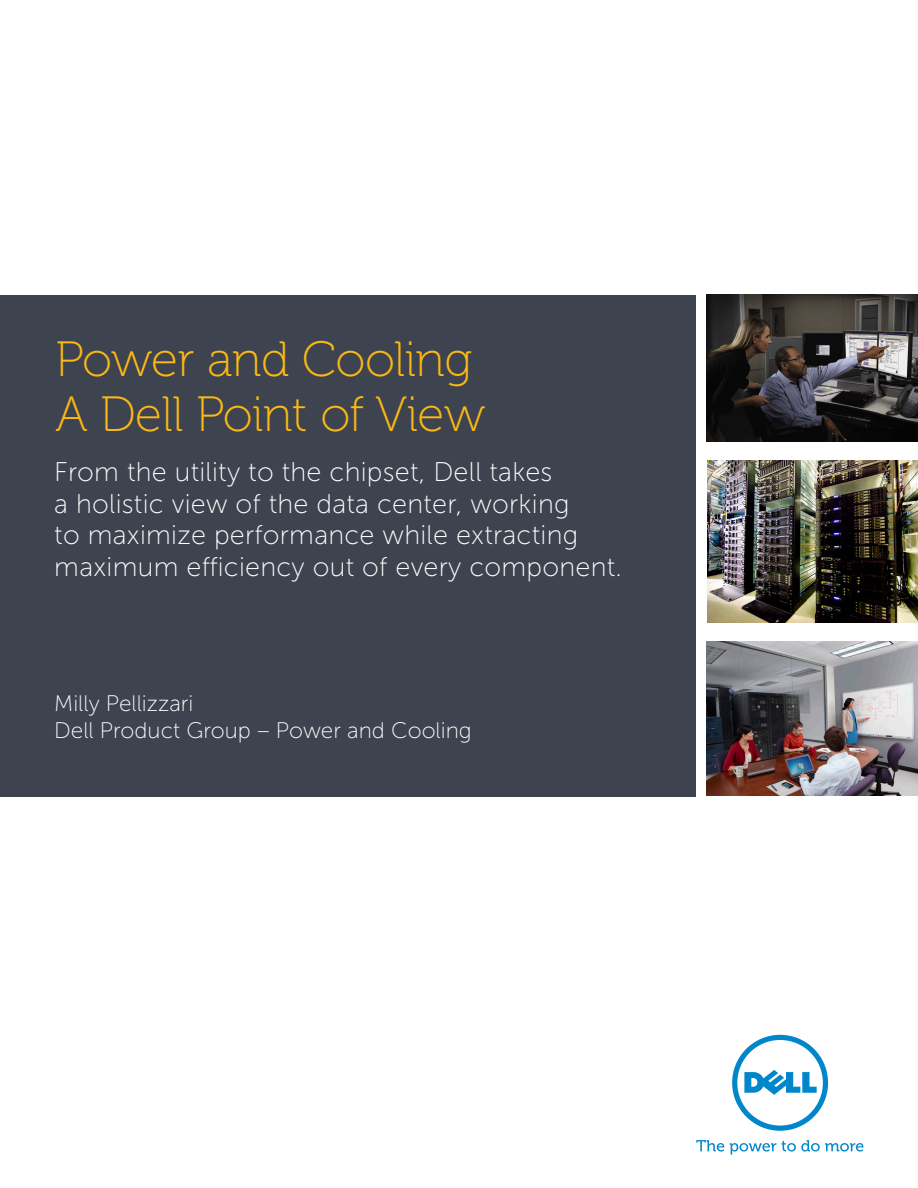
<style>
.page{position:relative;width:918px;height:1188px;background:#fff}
.page>*{position:absolute;margin:0;border:0;box-sizing:border-box;transform-origin:0 0}
.t1{font:49.5px "Museo For Dell 100";letter-spacing:-.01em;color:#fcb814}
.Tagline{font:27px/31.5px "Museo Sans For Dell 100";letter-spacing:.01em;color:#fff}
.t2{font:22.5px "Museo Sans For Dell 100";color:#fff}
</style>
<div class="page">
<svg style="left:732px;top:1035px;width:96px;height:96px"></svg>
<svg style="left:696px;top:1140px;width:28px;height:12px"></svg>
<svg style="left:730px;top:1143px;width:46px;height:12px"></svg>
<svg style="left:782px;top:1140px;width:81px;height:12px"></svg>
<img style="left:706px;top:641px;width:212px;height:155px">
<img style="left:707px;top:294px;width:211px;height:148px">
<img style="left:707px;top:461px;width:211px;height:162px">
<div style="left:0;top:295px;width:695px;height:502px;background:#3e444f"></div>
<p class="t1" style="left:55px;top:333px;width:418px">Power and Cooling</p>
<p class="t1" style="left:55px;top:388px;width:431px">A Dell Point of View</p>
<p class="Tagline" style="left:54px;top:456px;width:569px">From the utility to the chipset, Dell takes<br>a holistic view of the data center, working<br>to maximize performance while extracting maximum efficiency out of every component.</p>
<p class="t2" style="left:54px;top:691px;width:141px">Milly Pellizzari</p>
<p class="t2" style="left:54px;top:718px;width:419px">Dell Product Group – Power and Cooling</p>
</div>
